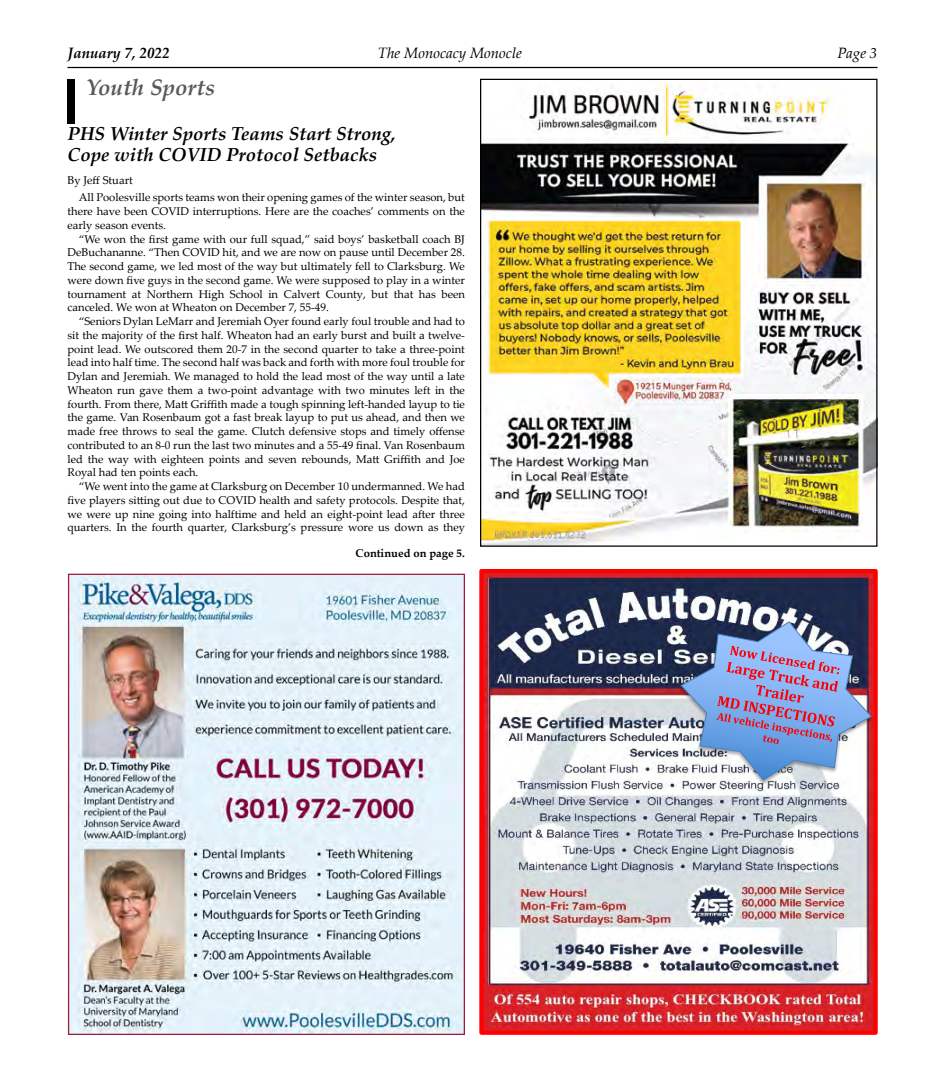
<style>
.page{position:relative;width:945px;height:1080px;background:#fff}
.page>*{position:absolute;margin:0;border:0;box-sizing:border-box;transform-origin:0 0}
.t1{font:italic 700 22.5px "Palatino Linotype";color:#58595b}
.t2{font:italic 700 18.75px/21.2px "Palatino Linotype";color:#000}
.t3{font:italic 15px "Palatino Linotype";color:#000}
.t4{font:italic 700 15px "Palatino Linotype";color:#000}
.t5{font:11.25px/13.8px "Palatino Linotype";color:#000;text-align:justify}
.t6{font:700 11.25px "Palatino Linotype";color:#000}
</style>
<div class="page">
<hr style="left:68px;top:67px;width:810px;height:1px;background:#000">
<div style="left:68px;top:79px;width:7px;height:45px;background:#000"></div>
<img style="left:482px;top:82px;width:394px;height:463px">
<div style="left:480px;top:569px;width:398px;height:466px;border:4px solid #f00"></div>
<img style="left:484px;top:578px;width:390px;height:448px">
<img style="left:676px;top:619px;width:201px;height:169px">
<img style="left:680px;top:621px;width:193px;height:160px">
<img style="left:70px;top:576px;width:393px;height:457px">
<h3 class="t4" style="left:68px;top:43px;width:104px">January 7, 2022</h3>
<h3 class="t3" style="left:378px;top:43px;width:146px">The Monocacy Monocle</h3>
<h3 class="t3" style="left:838px;top:43px;width:41px">Page 3</h3>
<h1 class="t1" style="left:86px;top:72px;width:130px">Youth Sports</h1>
<h2 class="t2" style="left:68px;top:122px;width:330px">PHS Winter Sports Teams Start Strong,<br>Cope with COVID Protocol Setbacks</h2>
<p class="t5" style="left:79px;top:171px;width:388px;line-height:17.5px;text-indent:-11px">By Jeff Stuart<br>All Poolesville sports teams won their opening games of the winter season, but</p>
<p class="t5" style="left:68px;top:204px;width:399px">there have been COVID interruptions. Here are the coaches’ comments on the early season events.</p>
<p class="t5" style="left:68px;top:232px;width:399px;text-indent:11px">“We won the first game with our full squad,” said boys’ basketball coach BJ DeBuchananne. “Then COVID hit, and we are now on pause until December 28.<br>The second game, we led most of the way but ultimately fell to Clarksburg. We were down five guys in the second game. We were supposed to play in a winter tournament at Northern High School in Calvert County, but that has been canceled. We won at Wheaton on December 7, 55-49.</p>
<p class="t5" style="left:68px;top:314px;width:399px;text-indent:11px">“Seniors Dylan LeMarr and Jeremiah Oyer found early foul trouble and had to sit the majority of the first half. Wheaton had an early burst and built a twelve&shy;point lead. We outscored them 20-7 in the second quarter to take a three-point lead into half time. The second half was back and forth with more foul trouble for Dylan and Jeremiah. We managed to hold the lead most of the way until a late Wheaton run gave them a two-point advantage with two minutes left in the fourth. From there, Matt Griffith made a tough spinning left-handed layup to tie the game. Van Rosenbaum got a fast break layup to put us ahead, and then we made free throws to seal the game. Clutch defensive stops and timely offense contributed to an 8-0 run the last two minutes and a 55-49 final. Van Rosenbaum led the way with eighteen points and seven rebounds, Matt Griffith and Joe Royal had ten points each.</p>
<p class="t5" style="left:68px;top:479px;width:399px;text-indent:11px">“We went into the game at Clarksburg on December 10 undermanned. We had five players sitting out due to COVID health and safety protocols. Despite that, we were up nine going into halftime and held an eight-point lead after three quarters. In the fourth quarter, Clarksburg’s pressure wore us down as they</p>
<p class="t6" style="left:356px;top:545px;width:111px">Continued on page 5.</p>
</div>
